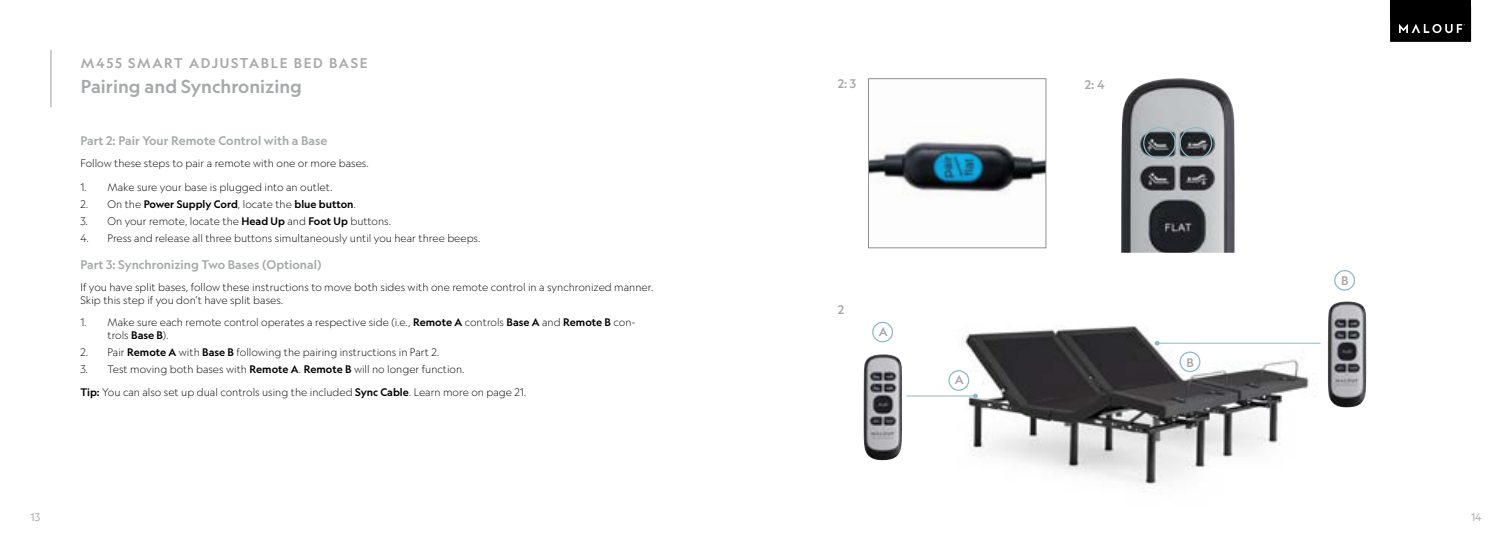
<style>
.page{position:relative;width:1512px;height:540px;background:#fff}
.page>*{position:absolute;margin:0;border:0;box-sizing:border-box;transform-origin:0 0}
.t1{font:500 18px "Geograph";color:#a6a9aa}
.t2{font:500 13.5px "Geograph";letter-spacing:.125em;color:#a6a9aa}
.t3{font:500 12px "Geograph";color:#a6a9aa}
.t4{font:300 10.5px/12.6px "Geograph";color:#000}
.t5{font:500 10.5px "Geograph";color:#000}
.t6{font:10.5px "Geograph";color:#a6a9aa}
.s1{font-weight:300}
.s2{font-weight:500}
</style>
<div class="page">
<div style="left:1390px;top:0;width:81px;height:21px;background:#000"></div>
<svg style="left:1390px;top:21px;width:81px;height:21px;background:#1e1e1e"></svg>
<hr style="left:50px;top:50px;width:2px;height:57px;background:#a6a9aa">
<img style="left:870px;top:141px;width:174px;height:54px">
<div style="left:868px;top:78px;width:178px;height:170px;border:1px solid #8f9091"></div>
<img style="left:934px;top:325px;width:394px;height:161px">
<svg style="left:973px;top:394px;width:5px;height:4px"></svg>
<hr style="left:906px;top:396px;width:69px;height:1px;background:#8bb8ca">
<svg style="left:1155px;top:341px;width:5px;height:5px"></svg>
<hr style="left:1157px;top:343px;width:164px;height:1px;background:#8bb8ca">
<div style="left:872px;top:322px;width:21px;height:20px;border:1px solid #8bb8ca;border-radius:50%"></div>
<div style="left:1334px;top:270px;width:21px;height:21px;border:1px solid #8bb8ca;border-radius:50%"></div>
<div style="left:948px;top:370px;width:21px;height:21px;border:1px solid #8bb8ca;border-radius:50%"></div>
<div style="left:1180px;top:352px;width:20px;height:20px;border:1px solid #8bb8ca;border-radius:50%"></div>
<img style="left:863px;top:354px;width:39px;height:106px">
<img style="left:1328px;top:301px;width:38px;height:107px">
<img style="left:1121px;top:78px;width:114px;height:175px">
<div style="left:1143px;top:127px;width:33px;height:32px;border:1px solid #8bb8ca;border-radius:50%"></div>
<div style="left:1180px;top:127px;width:32px;height:32px;border:1px solid #8bb8ca;border-radius:50%"></div>
<p class="t2" style="left:81px;top:55px;width:288px">M455 SMART ADJUSTABLE BED BASE</p>
<h1 class="t1" style="left:81px;top:75px;width:223px">Pairing and Synchronizing</h1>
<p class="t3" style="left:838px;top:76px;width:20px">2: 3</p>
<p class="t3" style="left:1085px;top:77px;width:21px">2: 4</p>
<p class="t3" style="left:80px;top:133px;width:249px">Part 2: Pair Your Remote Control with a Base</p>
<p class="t4" style="left:80px;top:157px;width:290px">Follow these steps to pair a remote with one or more bases.</p>
<p class="t4" style="left:80px;top:181px;width:254px">1. Make sure your base is plugged into an outlet.</p>
<p class="t5" style="left:80px;top:198px;width:277px"><span class="s1">2. On the</span> Power Supply Cord<span class="s1">, locate the</span> blue button<span class="s1">.</span></p>
<p class="t4" style="left:80px;top:215px;width:312px">3. On your remote, locate the <span class="s2">Head Up</span> and <span class="s2">Foot Up</span> buttons.</p>
<p class="t4" style="left:80px;top:232px;width:402px">4. Press and release all three buttons simultaneously until you hear three beeps.</p>
<p class="t3" style="left:80px;top:257px;width:243px">Part 3: Synchronizing Two Bases (Optional)</p>
<p class="t4" style="left:80px;top:281px;width:575px">If you have split bases, follow these instructions to move both sides with one remote control in a synchronized manner.<br>Skip this step if you don’t have split bases.</p>
<p class="t4" style="left:107px;top:316px;width:530px;text-indent:-27px">1. Make sure each remote control operates a respective side (i.e., <span class="s2">Remote A</span> controls <span class="s2">Base A</span> and <span class="s2">Remote B</span> con&shy;trols <span class="s2">Base B</span>).</p>
<p class="t4" style="left:80px;top:346px;width:360px">2. Pair <span class="s2">Remote A</span> with <span class="s2">Base B</span> following the pairing instructions in Part 2.</p>
<p class="t4" style="left:80px;top:358px;width:447px;line-height:22.5px">3. Test moving both bases with <span class="s2">Remote A</span>. <span class="s2">Remote B</span> will no longer function.<br><span class="s2">Tip:</span> You can also set up dual controls using the included <span class="s2">Sync Cable</span>. Learn more on page 21.</p>
<p class="t3" style="left:838px;top:302px;width:8px">2</p>
<p class="t3" style="left:879px;top:324px;width:10px">A</p>
<p class="t3" style="left:955px;top:372px;width:10px">A</p>
<p class="t3" style="left:1187px;top:355px;width:9px">B</p>
<p class="t3" style="left:1341px;top:273px;width:9px">B</p>
<p class="t6" style="left:31px;top:511px;width:11px">13</p>
<p class="t6" style="left:1471px;top:511px;width:12px">14</p>
</div>
